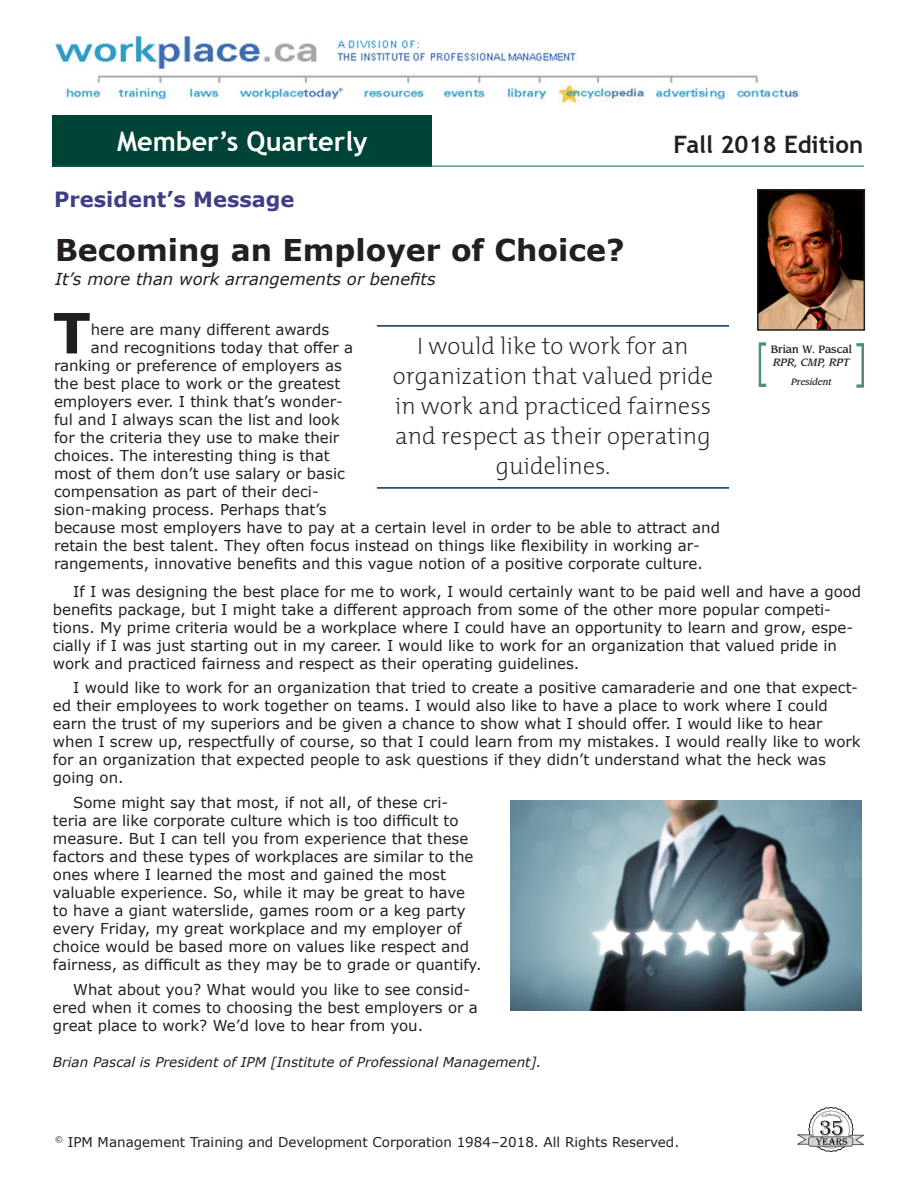
<style>
.page{position:relative;width:918px;height:1188px;background:#fff}
.page>*{position:absolute;margin:0;border:0;box-sizing:border-box;transform-origin:0 0}
.DropCap{font:700 55.65px "Verdana";color:#231f20}
.Head1{font:700 30px "Verdana";color:#231f20}
.t1{font:700 27px "Trebuchet MS";color:#fff}
.PULLQUOTE{font:200 24px/30px "The Mix";color:#231f20;text-align:center}
.t2{font:700 24px "Trebuchet MS";color:#231f20}
.t3{font:700 21px "Verdana";color:#3f4084}
.Head2{font:italic 16.5px "Verdana";color:#231f20}
.Body_Text{font:15px/18px "Verdana";color:#231f20}
.DropCap-2{font:15px "Verdana";color:#231f20}
.t4{font:13.5px "Verdana";color:#231f20}
.Author-Endnote{font:italic 13.5px "Verdana";color:#231f20}
.caption_name{font:500 10.5px/13.5px "Leawood Std";color:#231f20;scale:.95 1}
.caption_company{font:italic 500 9px "Leawood Std";color:#231f20;scale:.95 1}
.s1{font-style:italic}
</style>
<div class="page">
<img style="left:55px;top:36px;width:744px;height:67px">
<div style="left:53px;top:115px;width:379px;height:51px;background:#004437"></div>
<hr style="left:54px;top:166px;width:810px;height:1px;background:#00765d">
<svg style="left:798px;top:1107px;width:66px;height:45px"></svg>
<img style="left:760px;top:192px;width:102px;height:136px">
<div style="left:757px;top:189px;width:108px;height:142px;border:2px solid #231f20"></div>
<svg style="left:759px;top:342px;width:7px;height:45px"></svg>
<svg style="left:856px;top:343px;width:8px;height:45px"></svg>
<img style="left:511px;top:801px;width:351px;height:210px">
<hr style="left:377px;top:325px;width:352px;height:2px;background:#00306d">
<hr style="left:377px;top:487px;width:352px;height:2px;background:#00306d">
<h3 class="t1" style="left:117px;top:124px;width:252px">Member’s Quarterly</h3>
<h3 class="t2" style="left:674px;top:129px;width:191px">Fall 2018 Edition</h3>
<p class="t3" style="left:54px;top:184px;width:242px">President’s Message</p>
<p class="Head1" style="left:55px;top:229px;width:571px">Becoming an Employer of Choice?</p>
<p class="Head2" style="left:55px;top:267px;width:382px">It’s more than work arrangements or benefits</p>
<p class="DropCap" style="left:53px;top:294px;width:39px">T</p>
<p class="DropCap-2" style="left:91px;top:320px;width:240px">here are many different awards</p>
<p class="PULLQUOTE" style="left:393px;top:330px;width:322px">I would like to work for an organization that valued pride in work and practiced fairness and respect as their operating guidelines.</p>
<p class="DropCap-2" style="left:91px;top:338px;width:264px">and recognitions today that offer a</p>
<p class="DropCap-2" style="left:54px;top:356px;width:289px">ranking or preference of employers as</p>
<p class="DropCap-2" style="left:54px;top:374px;width:288px">the best place to work or the greatest</p>
<p class="DropCap-2" style="left:54px;top:392px;width:290px">employers ever. I think that’s wonder-</p>
<p class="DropCap-2" style="left:54px;top:410px;width:287px">ful and I always scan the list and look</p>
<p class="DropCap-2" style="left:54px;top:428px;width:287px">for the criteria they use to make their</p>
<p class="DropCap-2" style="left:54px;top:446px;width:277px">choices. The interesting thing is that</p>
<p class="DropCap-2" style="left:54px;top:464px;width:292px">most of them don’t use salary or basic</p>
<p class="DropCap-2" style="left:54px;top:482px;width:266px">compensation as part of their deci-</p>
<p class="DropCap-2" style="left:54px;top:500px;width:274px">sion-making process. Perhaps that’s</p>
<p class="DropCap-2" style="left:54px;top:518px;width:668px">because most employers have to pay at a certain level in order to be able to attract and</p>
<p class="DropCap-2" style="left:54px;top:536px;width:647px">retain the best talent. They often focus instead on things like flexibility in working ar-</p>
<p class="DropCap-2" style="left:54px;top:554px;width:650px">rangements, innovative benefits and this vague notion of a positive corporate culture.</p>
<p class="caption_name" style="left:771px;top:342px;width:87px">Brian W. Pascal<br><span class="s1">RPR, CMP, RPT</span></p>
<p class="caption_company" style="left:791px;top:376px;width:44px">President</p>
<p class="Body_Text" style="left:53px;top:582px;width:810px;text-indent:20px">If I was designing the best place for me to work, I would certainly want to be paid well and have a good benefits package, but I might take a different approach from some of the other more popular competi&shy;tions. My prime criteria would be a workplace where I could have an opportunity to learn and grow, espe&shy;cially if I was just starting out in my career. I would like to work for an organization that valued pride in work and practiced fairness and respect as their operating guidelines.</p>
<p class="Body_Text" style="left:53px;top:679px;width:809px;text-indent:20px">I would like to work for an organization that tried to create a positive camaraderie and one that expect&shy;ed their employees to work together on teams. I would also like to have a place to work where I could earn the trust of my superiors and be given a chance to show what I should offer. I would like to hear when I screw up, respectfully of course, so that I could learn from my mistakes. I would really like to work for an organization that expected people to ask questions if they didn’t understand what the heck was going on.</p>
<p class="Body_Text" style="left:53px;top:793px;width:430px;text-indent:20px">Some might say that most, if not all, of these cri&shy;teria are like corporate culture which is too difficult to measure. But I can tell you from experience that these factors and these types of workplaces are similar to the ones where I learned the most and gained the most valuable experience. So, while it may be great to have to have a giant waterslide, games room or a keg party every Friday, my great workplace and my employer of choice would be based more on values like respect and fairness, as difficult as they may be to grade or quantify.</p>
<p class="Body_Text" style="left:53px;top:980px;width:426px;text-indent:20px">What about you? What would you like to see consid&shy;ered when it comes to choosing the best employers or a great place to work? We’d love to hear from you.</p>
<p class="Author-Endnote" style="left:53px;top:1053px;width:490px">Brian Pascal is President of IPM [Institute of Professional Management].</p>
<p class="t4" style="left:55px;top:1133px;width:626px"><sup>©</sup> IPM Management Training and Development Corporation 1984–2018. All Rights Reserved.</p>
</div>
